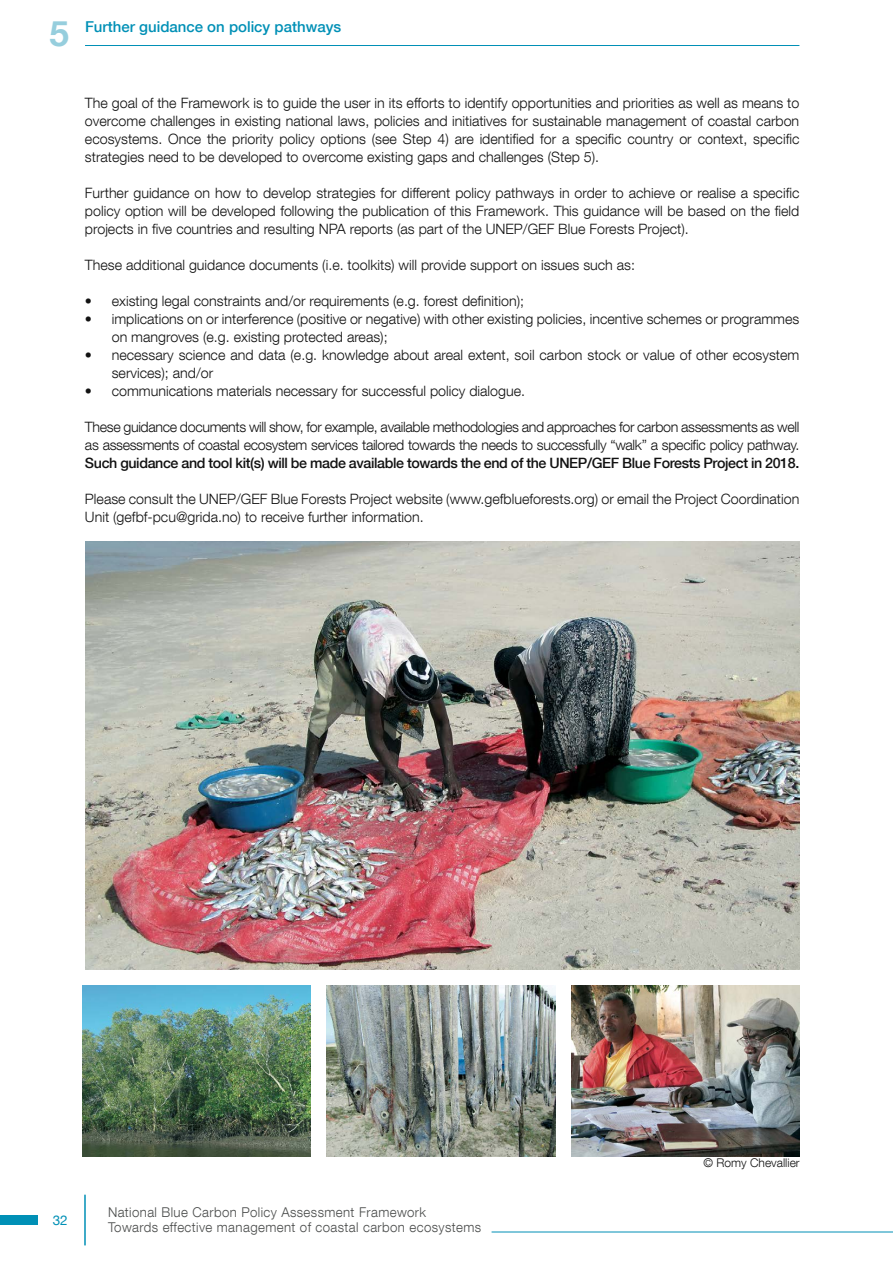
<style>
.page{position:relative;width:893px;height:1263px;background:#fff}
.page>*{position:absolute;margin:0;border:0;box-sizing:border-box;transform-origin:0 0}
.t1{font:700 35.1px "Helvetica Neue LT Com";color:#96cedd}
.t2{font:500 15px "Helvetica Neue LT Com";color:#0090b6}
.t3{font:300 14.25px/18px "Helvetica Neue LT Com";color:#121212}
.t4{font:300 14.25px/18px "Helvetica Neue LT Com";letter-spacing:-.025em;color:#121212}
.t5{font:500 14.25px "Helvetica Neue LT Com";letter-spacing:-.025em;color:#121212}
.t6{font:300 13.5px/15px "Helvetica Neue LT Com";letter-spacing:.03em;color:#4a4c4b}
.t7{font:13.5px "Helvetica Neue LT Com";color:#0090b6}
.t8{font:300 12px "Helvetica Neue LT Com";color:#121212}
</style>
<div class="page">
<div style="left:0;top:1215px;width:38px;height:10px;background:#0090b6"></div>
<hr style="left:492px;top:1231px;width:401px;height:1px;background:#0090b6">
<hr style="left:84px;top:1195px;width:2px;height:50px;background:#0090b6">
<hr style="left:85px;top:45px;width:714px;height:1px;background:#0090b6">
<img style="left:86px;top:542px;width:714px;height:427px">
<img style="left:82px;top:985px;width:229px;height:172px">
<img style="left:327px;top:985px;width:228px;height:172px">
<img style="left:571px;top:985px;width:229px;height:172px">
<h1 class="t1" style="left:49px;top:11px;width:21px">5</h1>
<p class="t2" style="left:85px;top:17px;width:258px">Further guidance on policy pathways</p>
<p class="t3" style="left:85px;top:94px;width:716px;text-align:justify">The goal of the Framework is to guide the user in its efforts to identify opportunities and priorities as well as means to overcome challenges in existing national laws, policies and initiatives for sustainable management of coastal carbon ecosystems. Once the priority policy options (see Step 4) are identified for a specific country or context, specific strategies need to be developed to overcome existing gaps and challenges (Step 5).</p>
<p class="t3" style="left:85px;top:184px;width:716px;text-align:justify">Further guidance on how to develop strategies for different policy pathways in order to achieve or realise a specific policy option will be developed following the publication of this Framework. This guidance will be based on the field projects in five countries and resulting NPA reports (as part of the UNEP/GEF Blue Forests Project).</p>
<p class="t3" style="left:85px;top:256px;width:552px">These additional guidance documents (i.e. toolkits) will provide support on issues such as:</p>
<p class="t3" style="left:85px;top:292px;width:441px">• existing legal constraints and/or requirements (e.g. forest definition);</p>
<p class="t3" style="left:112px;top:310px;width:689px;text-indent:-27px">• implications on or interference (positive or negative) with other existing policies, incentive schemes or programmes on mangroves (e.g. existing protected areas);</p>
<p class="t3" style="left:112px;top:346px;width:689px;text-indent:-27px">• necessary science and data (e.g. knowledge about areal extent, soil carbon stock or value of other ecosystem services); and/or</p>
<p class="t3" style="left:85px;top:382px;width:442px">• communications materials necessary for successful policy dialogue.</p>
<p class="t4" style="left:85px;top:418px;width:716px">These guidance documents will show, for example, available methodologies and approaches for carbon assessments as well as assessments of coastal ecosystem services tailored towards the needs to successfully “walk” a specific policy pathway.</p>
<p class="t5" style="left:85px;top:454px;width:716px">Such guidance and tool kit(s) will be made available towards the end of the UNEP/GEF Blue Forests Project in 2018.</p>
<p class="t3" style="left:85px;top:490px;width:716px">Please consult the UNEP/GEF Blue Forests Project website (www.gefblueforests.org) or email the Project Coordination<br>Unit (gefbf-pcu@grida.no) to receive further information.</p>
<p class="t8" style="left:704px;top:1155px;width:98px">© Romy Chevallier</p>
<p class="t7" style="left:53px;top:1212px;width:17px">32</p>
<p class="t6" style="left:108px;top:1204px;width:375px">National Blue Carbon Policy Assessment Framework<br>Towards effective management of coastal carbon ecosystems</p>
</div>
